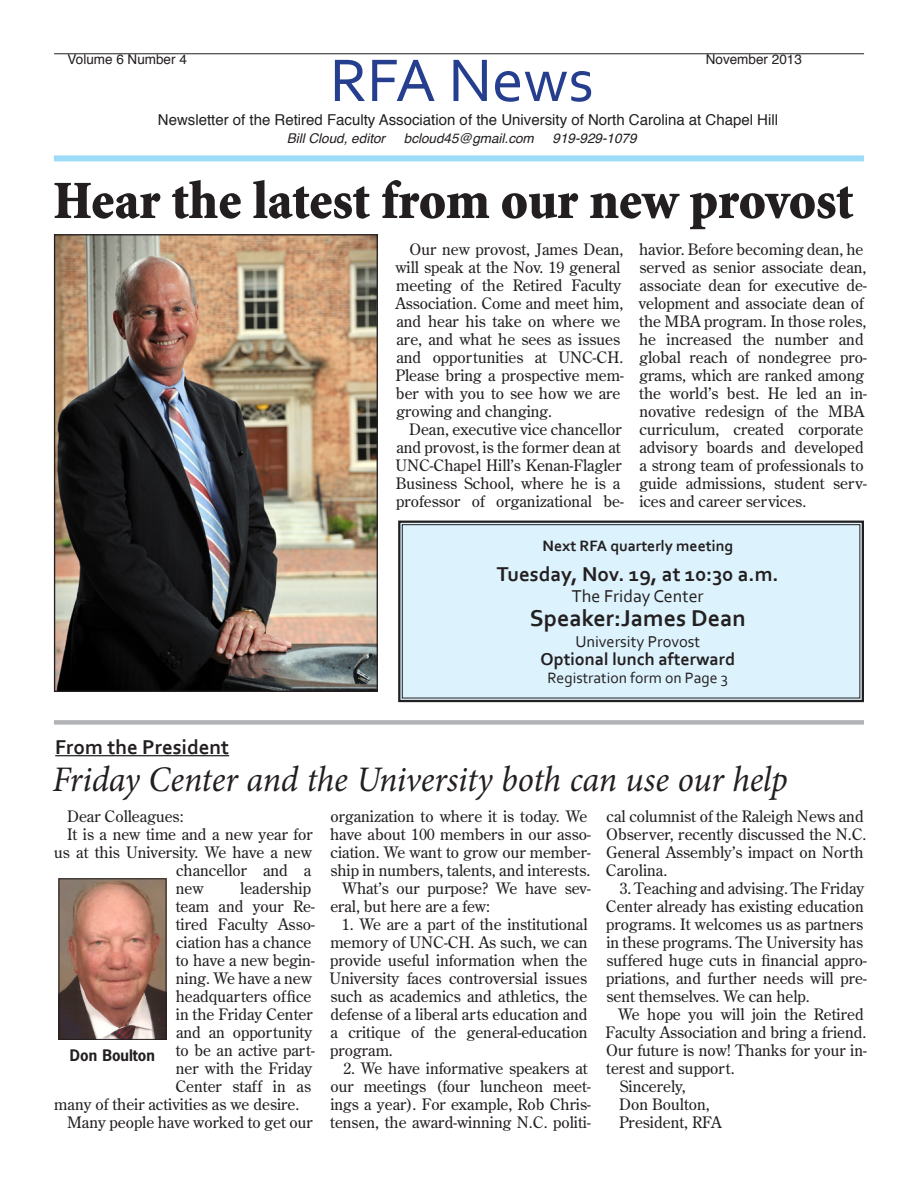
<style>
.page{position:relative;width:918px;height:1188px;background:#fff}
.page>*{position:absolute;margin:0;border:0;box-sizing:border-box;transform-origin:0 0}
.t1{font:63px "Corbel";color:#253f8e}
._36-point{font:900 54px "Minion Std";color:#231f20;scale:.95 1}
._24-ital{font:italic 36px "Minion Pro";letter-spacing:-.01em;color:#231f20;scale:.95 1}
.t2{font:700 24px "Corbel";color:#231f20}
.text{font:700 21px "Corbel";color:#231f20}
.t3{font:700 18px "Corbel";color:#231f20}
.t4{font:18px "Corbel";color:#231f20}
.t5{font:16.5px "Corbel";color:#231f20}
.text-2{font:15.75px/18px "Century Old Style Std";color:#231f20}
.t6{font:700 15.75px "Corbel";color:#231f20}
.t7{font:15.75px "Corbel";color:#231f20}
.t8{font:15px "Helvetica";color:#231f20}
.cutline10{font:700 15px "News Gothic Std";color:#231f20}
.t9{font:italic 13.5px "Helvetica";color:#231f20}
.t10{font:13.5px "Helvetica";color:#231f20}
</style>
<div class="page">
<div style="left:54px;top:155px;width:810px;height:6px;background:#9cdcf8"></div>
<hr style="left:54px;top:53px;width:810px;height:1px;background:#231f20">
<hr style="left:55px;top:755px;width:174px;height:1px;background:#231f20">
<img style="left:61px;top:880px;width:104px;height:158px">
<div style="left:59px;top:878px;width:108px;height:162px;border:1px solid #231f20"></div>
<div style="left:54px;top:720px;width:810px;height:5px;background:#b2b3b7"></div>
<div style="left:398px;top:520px;width:466px;height:183px;background:#dcf2fc"></div>
<div style="left:402px;top:524px;width:458px;height:174px;border:1px solid #231f20"></div>
<img style="left:56px;top:236px;width:320px;height:454px">
<div style="left:54px;top:234px;width:324px;height:458px;border:1px solid #231f20"></div>
<p class="t10" style="left:68px;top:48px;width:121px">Volume 6 Number 4</p>
<p class="t10" style="left:706px;top:48px;width:98px">November 2013</p>
<h1 class="t1" style="left:330px;top:41px;width:266px">RFA News</h1>
<p class="t8" style="left:158px;top:108px;width:622px">Newsletter of the Retired Faculty Association of the University of North Carolina at Chapel Hill</p>
<p class="t9" style="left:287px;top:128px;width:100px">Bill Cloud, editor</p>
<p class="t9" style="left:404px;top:128px;width:131px">bcloud45@gmail.com</p>
<p class="t9" style="left:553px;top:128px;width:86px">919-929-1079</p>
<p class="_36-point" style="left:53px;top:173px;width:844px">Hear the latest from our new provost</p>
<p class="text" style="left:55px;top:734px;width:175px">From the President</p>
<p class="text-2" style="left:639px;top:240px;width:230px">havior. Before becoming dean, he served as senior associate dean, associate dean for executive de&shy;velopment and associate dean of the MBA program. In those roles, he increased the number and global reach of nondegree pro&shy;grams, which are ranked among the world’s best. He led an in&shy;novative redesign of the MBA curriculum, created corporate advisory boards and developed a strong team of professionals to guide admissions, student serv&shy;ices and career services.</p>
<p class="t6" style="left:543px;top:536px;width:192px">Next RFA quarterly meeting</p>
<p class="text" style="left:497px;top:561px;width:283px">Tuesday, Nov. 19, at 10:30 a.m.</p>
<p class="t4" style="left:572px;top:585px;width:133px">The Friday Center</p>
<p class="t2" style="left:530px;top:603px;width:217px">Speaker:James Dean</p>
<p class="t5" style="left:575px;top:632px;width:126px">University Provost</p>
<p class="t3" style="left:541px;top:648px;width:196px">Optional lunch afterward</p>
<p class="t7" style="left:548px;top:668px;width:182px">Registration form on Page 3</p>
<p class="text-2" style="left:395px;top:240px;width:230px;text-indent:14px">Our new provost, James Dean, will speak at the Nov. 19 general meeting of the Retired Faculty<br>Association. Come and meet him, and hear his take on where we are, and what he sees as issues and opportunities at UNC-CH.<br>Please bring a prospective mem&shy;ber with you to see how we are growing and changing.</p>
<p class="text-2" style="left:395px;top:420px;width:230px;text-indent:14px">Dean, executive vice chancellor and provost, is the former dean at<br>UNC-Chapel Hill’s Kenan-Flagler<br>Business School, where he is a professor of organizational be-</p>
<p class="_24-ital" style="left:52px;top:755px;width:775px">Friday Center and the University both can use our help</p>
<p class="text-2" style="left:67px;top:807px;width:118px">Dear Colleagues:</p>
<p class="text-2" style="left:67px;top:825px;width:247px">It is a new time and a new year for</p>
<p class="text-2" style="left:54px;top:843px;width:259px">us at this University. We have a new</p>
<p class="text-2" style="left:176px;top:861px;width:137px">chancellor and a</p>
<p class="text-2" style="left:176px;top:879px;width:29px">new</p>
<p class="text-2" style="left:240px;top:879px;width:72px">leadership</p>
<p class="text-2" style="left:176px;top:897px;width:141px">team and your Re-</p>
<p class="text-2" style="left:176px;top:915px;width:141px">tired Faculty Asso-</p>
<p class="text-2" style="left:176px;top:933px;width:137px">ciation has a chance</p>
<p class="text-2" style="left:176px;top:951px;width:141px">to have a new begin-</p>
<p class="text-2" style="left:176px;top:969px;width:138px">ning. We have a new</p>
<p class="text-2" style="left:176px;top:987px;width:137px">headquarters office</p>
<p class="text-2" style="left:176px;top:1005px;width:138px">in the Friday Center</p>
<p class="text-2" style="left:176px;top:1023px;width:138px">and an opportunity</p>
<p class="text-2" style="left:176px;top:1041px;width:141px">to be an active part-</p>
<p class="text-2" style="left:176px;top:1059px;width:138px">ner with the Friday</p>
<p class="text-2" style="left:176px;top:1077px;width:137px">Center staff in as</p>
<p class="text-2" style="left:54px;top:1095px;width:247px">many of their activities as we desire.</p>
<p class="text-2" style="left:67px;top:1113px;width:247px">Many people have worked to get our</p>
<p class="cutline10" style="left:70px;top:1045px;width:87px">Don Boulton</p>
<p class="text-2" style="left:330px;top:807px;width:262px">organization to where it is today. We have about 100 members in our asso&shy;ciation. We want to grow our member&shy;ship in numbers, talents, and interests.</p>
<p class="text-2" style="left:330px;top:879px;width:262px;text-indent:12px">What’s our purpose? We have sev&shy;eral, but here are a few:</p>
<p class="text-2" style="left:329px;top:915px;width:260px;text-align:justify;text-indent:12px">1. We are a part of the institutional memory of UNC-CH. As such, we can provide useful information when the University faces controversial issues such as academics and athletics, the defense of a liberal arts education and a critique of the general-education program.</p>
<p class="text-2" style="left:330px;top:1059px;width:262px;text-indent:13px">2. We have informative speakers at our meetings (four luncheon meet&shy;ings a year). For example, Rob Chris&shy;tensen, the award-winning N.C. politi-</p>
<p class="text-2" style="left:606px;top:807px;width:262px">cal columnist of the Raleigh News and<br>Observer, recently discussed the N.C.<br>General Assembly’s impact on North<br>Carolina.</p>
<p class="text-2" style="left:606px;top:879px;width:262px;text-indent:14px">3. Teaching and advising. The Friday Center already has existing education programs. It welcomes us as partners in these programs. The University has suffered huge cuts in financial appro&shy;priations, and further needs will pre&shy;sent themselves. We can help.</p>
<p class="text-2" style="left:606px;top:1005px;width:263px;text-indent:13px">We hope you will join the Retired<br>Faculty Association and bring a friend.<br>Our future is now! Thanks for your in&shy;terest and support.</p>
<p class="text-2" style="left:620px;top:1077px;width:68px">Sincerely,</p>
<p class="text-2" style="left:619px;top:1095px;width:92px">Don Boulton,</p>
<p class="text-2" style="left:619px;top:1113px;width:104px">President, RFA</p>
</div>
